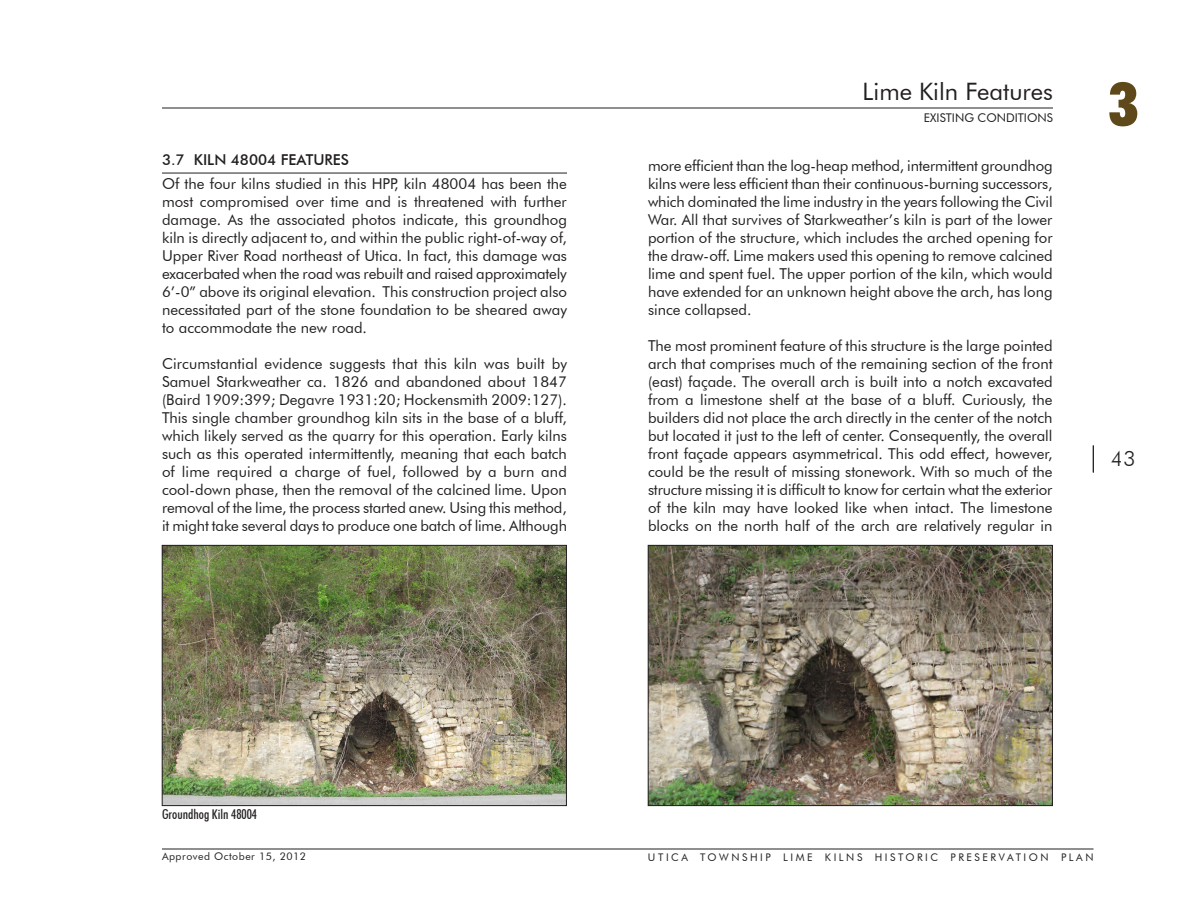
<style>
.page{position:relative;width:1188px;height:918px;background:#fff}
.page>*{position:absolute;margin:0;border:0;box-sizing:border-box;transform-origin:0 0}
.t1{font:900 condensed 60px "Futura BT";color:#5f491a}
.Block_Headings{font:24px "Futura BT";color:#231f20}
.t2{font:300 21px "Futura BT";color:#231f20}
.Body_text_10{font:15px/18px "Futura BT";color:#231f20;text-align:justify}
.Heading_Text_10_R-to{font:500 15px "Futura BT";color:#231f20}
.t3{font:500 condensed 13.5px "Futura BT";color:#231f20}
.t4{font:12px "Futura BT";color:#231f20}
.t5{font:10.5px "Futura BT";letter-spacing:.245em;color:#231f20}
.t6{font:10.5px "Futura BT";letter-spacing:.05em;color:#231f20}
</style>
<div class="page">
<hr style="left:162px;top:849px;width:932px;height:1px;background:#231f20">
<hr style="left:162px;top:108px;width:891px;height:1px;background:#231f20">
<svg style="left:1093px;top:446px;width:1px;height:26px"></svg>
<hr style="left:162px;top:173px;width:405px;height:1px;background:#231f20">
<img style="left:164px;top:547px;width:401px;height:257px">
<div style="left:162px;top:545px;width:405px;height:261px;border:1px solid #231f20"></div>
<img style="left:650px;top:547px;width:401px;height:257px">
<div style="left:648px;top:545px;width:405px;height:261px;border:1px solid #231f20"></div>
<p class="Heading_Text_10_R-to" style="left:162px;top:151px;width:189px">3.7 KILN 48004 FEATURES</p>
<p class="Body_text_10" style="left:162px;top:174px;width:407px">Of the four kilns studied in this HPP, kiln 48004 has been the most compromised over time and is threatened with further damage. As the associated photos indicate, this groundhog kiln is directly adjacent to, and within the public right-of-way of, Upper River Road northeast of Utica. In fact, this damage was exacerbated when the road was rebuilt and raised approximately 6’-0” above its original elevation. This construction project also necessitated part of the stone foundation to be sheared away to accommodate the new road.</p>
<p class="Body_text_10" style="left:162px;top:354px;width:407px">Circumstantial evidence suggests that this kiln was built by Samuel Starkweather ca. 1826 and abandoned about 1847 (Baird 1909:399; Degavre 1931:20; Hockensmith 2009:127).<br>This single chamber groundhog kiln sits in the base of a bluff, which likely served as the quarry for this operation. Early kilns such as this operated intermittently, meaning that each batch of lime required a charge of fuel, followed by a burn and cool-down phase, then the removal of the calcined lime. Upon removal of the lime, the process started anew. Using this method, it might take several days to produce one batch of lime. Although</p>
<p class="Block_Headings" style="left:863px;top:77px;width:192px">Lime Kiln Features</p>
<p class="t4" style="left:924px;top:110px;width:131px">EXISTING CONDITIONS</p>
<p class="Body_text_10" style="left:648px;top:157px;width:406px">more efficient than the log-heap method, intermittent groundhog kilns were less efficient than their continuous-burning successors, which dominated the lime industry in the years following the Civil War. All that survives of Starkweather’s kiln is part of the lower portion of the structure, which includes the arched opening for the draw-off. Lime makers used this opening to remove calcined lime and spent fuel. The upper portion of the kiln, which would have extended for an unknown height above the arch, has long since collapsed.</p>
<p class="Body_text_10" style="left:648px;top:337px;width:406px">The most prominent feature of this structure is the large pointed arch that comprises much of the remaining section of the front (east) façade. The overall arch is built into a notch excavated from a limestone shelf at the base of a bluff. Curiously, the builders did not place the arch directly in the center of the notch but located it just to the left of center. Consequently, the overall front façade appears asymmetrical. This odd effect, however, could be the result of missing stonework. With so much of the structure missing it is difficult to know for certain what the exterior of the kiln may have looked like when intact. The limestone blocks on the north half of the arch are relatively regular in</p>
<h1 class="t1" style="left:1108px;top:68px;width:31px">3</h1>
<h3 class="t2" style="left:1111px;top:446px;width:27px">43</h3>
<p class="t3" style="left:162px;top:806px;width:97px">Groundhog Kiln 48004</p>
<p class="t6" style="left:162px;top:850px;width:146px">Approved October 15, 2012</p>
<p class="t5" style="left:648px;top:851px;width:447px">UTICA TOWNSHIP LIME KILNS HISTORIC PRESERVATION PLAN</p>
</div>
